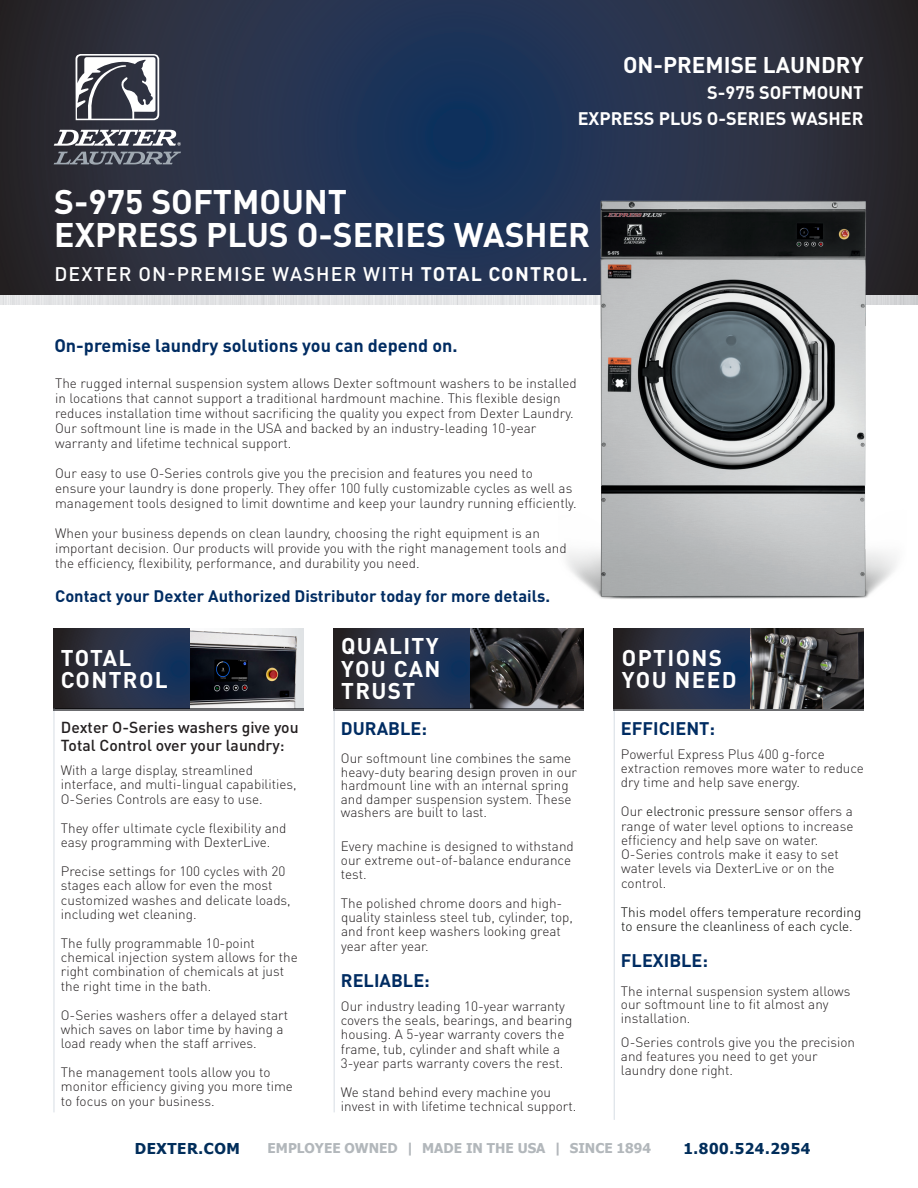
<style>
.page{position:relative;width:918px;height:1188px;background:#fff}
.page>*{position:absolute;margin:0;border:0;box-sizing:border-box;transform-origin:0 0}
.t1{font:700 33.75px/33px "DIN Pro";color:#fff}
.t2{font:700 22.5px/22.5px "DIN Pro";letter-spacing:.06em;color:#fff}
.t3{font:700 22.5px "DIN Pro";color:#fff}
.t4{font:500 19.5px "DIN Pro";letter-spacing:.06em;color:#fff}
.t5{font:700 18px "DIN Pro";color:#002c62}
.t6{font:700 18px "DIN Pro";color:#fff}
.t7{font:700 16.5px "DIN Pro";color:#002c62}
.t8{font:500 15.75px/18px "DIN Pro";color:#231f20}
.t9{font:700 15px "Tahoma";letter-spacing:.04em;color:#002d5a}
.t10{font:300 13.5px/14.2px "DIN Pro";color:#231f20}
.t11{font:300 13.5px/14.2px "DIN Pro";color:#040503}
.t12{font:700 13.5px "Tahoma";color:#b2b7bb}
.s1{font-weight:700}
.s2{color:#040503}
</style>
<div class="page">
<hr style="left:614px;top:708px;width:1px;height:412px;background:#d7dde4">
<hr style="left:614px;top:708px;width:250px;height:3px;background:#6c6d70">
<svg style="left:614px;top:629px;width:137px;height:79px;background:#263046"></svg>
<img style="left:751px;top:629px;width:113px;height:79px">
<svg style="left:54px;top:629px;width:137px;height:79px;background:#252f45"></svg>
<img style="left:191px;top:629px;width:113px;height:79px">
<hr style="left:54px;top:708px;width:1px;height:404px;background:#d7dde4">
<hr style="left:54px;top:708px;width:250px;height:3px;background:#6c6d70">
<svg style="left:0;top:0;width:918px;height:296px;background:#263148"></svg>
<svg style="left:76px;top:54px;width:83px;height:66px"></svg>
<svg style="left:54px;top:152px;width:127px;height:13px;background:#5e636f"></svg>
<svg style="left:54px;top:130px;width:127px;height:16px"></svg>
<div style="left:0;top:296px;width:918px;height:8px;background:#e3e4e6"></div>
<svg style="left:334px;top:629px;width:137px;height:79px;background:#252f45"></svg>
<img style="left:471px;top:629px;width:113px;height:79px">
<hr style="left:334px;top:708px;width:1px;height:404px;background:#d7dde4">
<hr style="left:334px;top:708px;width:250px;height:3px;background:#6c6d70">
<img style="left:559px;top:200px;width:356px;height:399px">
<p class="t3" style="left:623px;top:49px;width:242px">ON-PREMISE LAUNDRY</p>
<p class="t6" style="left:707px;top:80px;width:158px">S-975 SOFTMOUNT</p>
<p class="t6" style="left:578px;top:107px;width:287px">EXPRESS PLUS O-SERIES WASHER</p>
<p class="t1" style="left:54px;top:184px;width:538px">S-975 SOFTMOUNT<br>EXPRESS PLUS O-SERIES WASHER</p>
<p class="t4" style="left:54px;top:261px;width:535px">DEXTER ON-PREMISE WASHER WITH <span class="s1">TOTAL CONTROL.</span></p>
<p class="t5" style="left:54px;top:333px;width:405px">On-premise laundry solutions you can depend on.</p>
<p class="t10" style="left:55px;top:375px;width:523px;line-height:15px">The rugged internal suspension system allows Dexter softmount washers to be installed in locations that cannot support a traditional hardmount machine. This flexible design reduces installation time without sacrificing the quality you expect from Dexter Laundry.<br>Our softmount line is made in the USA and backed by an industry-leading 10-year warranty and lifetime technical support.</p>
<p class="t10" style="left:55px;top:465px;width:523px;line-height:15px">Our easy to use O-Series controls give you the precision and features you need to ensure your laundry is done properly. They offer 100 fully customizable cycles as well as management tools designed to limit downtime and keep your laundry running efficiently.</p>
<p class="t10" style="left:55px;top:525px;width:513px;line-height:15px">When your business depends on clean laundry, choosing the right equipment is an important decision. Our products will provide you with the right management tools and the efficiency, flexibility, performance, and durability you need.</p>
<p class="t7" style="left:55px;top:585px;width:496px">Contact your Dexter Authorized Distributor today for more details.</p>
<p class="t2" style="left:61px;top:645px;width:108px">TOTAL<br>CONTROL</p>
<p class="t8" style="left:61px;top:718px;width:239px">Dexter O-Series washers give you<br>Total Control over your laundry:</p>
<p class="t10" style="left:61px;top:763px;width:237px">With a large display, streamlined interface, and multi-lingual capabilities,<br>O-Series Controls are easy to use.</p>
<p class="t10" style="left:61px;top:820px;width:227px">They offer ultimate cycle flexibility and easy programming with DexterLive.</p>
<p class="t10" style="left:61px;top:863px;width:231px">Precise settings for 100 cycles with 20 stages each allow for even the most customized washes and delicate loads, including wet cleaning.</p>
<p class="t10" style="left:61px;top:935px;width:239px">The fully programmable 10-point chemical injection system allows for the right combination of chemicals at just the right time in the bath.</p>
<p class="t10" style="left:61px;top:1007px;width:229px">O-Series washers offer a delayed start which saves on labor time by having a load ready when the staff arrives.</p>
<p class="t10" style="left:61px;top:1065px;width:234px">The management tools allow you to monitor efficiency giving you more time to focus on your business.</p>
<p class="t2" style="left:341px;top:634px;width:101px;text-align:justify">QUALITY YOU CAN TRUST</p>
<p class="t5" style="left:341px;top:716px;width:88px">DURABLE:</p>
<p class="t10" style="left:341px;top:751px;width:238px;line-height:13.5px">Our softmount line combines the same heavy-duty bearing design proven in our hardmount line with an internal spring and damper suspension system. These washers are built to last.</p>
<p class="t10" style="left:341px;top:839px;width:234px;line-height:13.8px">Every machine is designed to withstand our extreme out-of-balance endurance test.</p>
<p class="t10" style="left:341px;top:895px;width:234px">The polished chrome doors and high&shy;quality stainless steel tub, cylinder, top, and front keep washers looking great year after year.</p>
<p class="t5" style="left:341px;top:968px;width:90px">RELIABLE:</p>
<p class="t10" style="left:341px;top:998px;width:233px">Our industry leading 10-year warranty covers the seals, bearings, and bearing housing. A 5-year warranty covers the frame, tub, cylinder and shaft while a 3-year parts warranty covers the rest.</p>
<p class="t10" style="left:341px;top:1084px;width:237px">We stand behind every machine you invest in with lifetime technical support.</p>
<p class="t2" style="left:632px;top:644px;width:116px;line-height:24px">OPTIONS<br>YOU NEED</p>
<p class="t2" style="left:622px;top:645px;width:116px">OPTIONS<br>YOU NEED</p>
<p class="t5" style="left:621px;top:716px;width:96px">EFFICIENT:</p>
<p class="t10" style="left:621px;top:746px;width:245px">Powerful Express Plus 400 g-force extraction removes more water to reduce dry time and help save energy.</p>
<p class="t10" style="left:621px;top:804px;width:234px">Our <span class="s2">electronic pressure sensor</span> offers a range of water level options to increase efficiency and help save on water.<br>O-Series controls make it easy to set water levels via DexterLive or on the control.</p>
<p class="t11" style="left:621px;top:904px;width:242px">This model offers temperature recording to ensure the cleanliness of each cycle.</p>
<p class="t5" style="left:621px;top:949px;width:89px">FLEXIBLE:</p>
<p class="t10" style="left:621px;top:984px;width:231px;line-height:13.5px">The internal suspension system allows our softmount line to fit almost any installation.</p>
<p class="t10" style="left:621px;top:1034px;width:236px">O-Series controls give you the precision and features you need to get your laundry done right.</p>
<p class="t9" style="left:135px;top:1138px;width:107px">DEXTER.COM</p>
<p class="t12" style="left:268px;top:1139px;width:385px">EMPLOYEE OWNED | MADE IN THE USA | SINCE 1894</p>
<p class="t9" style="left:683px;top:1138px;width:128px">1.800.524.2954</p>
</div>
